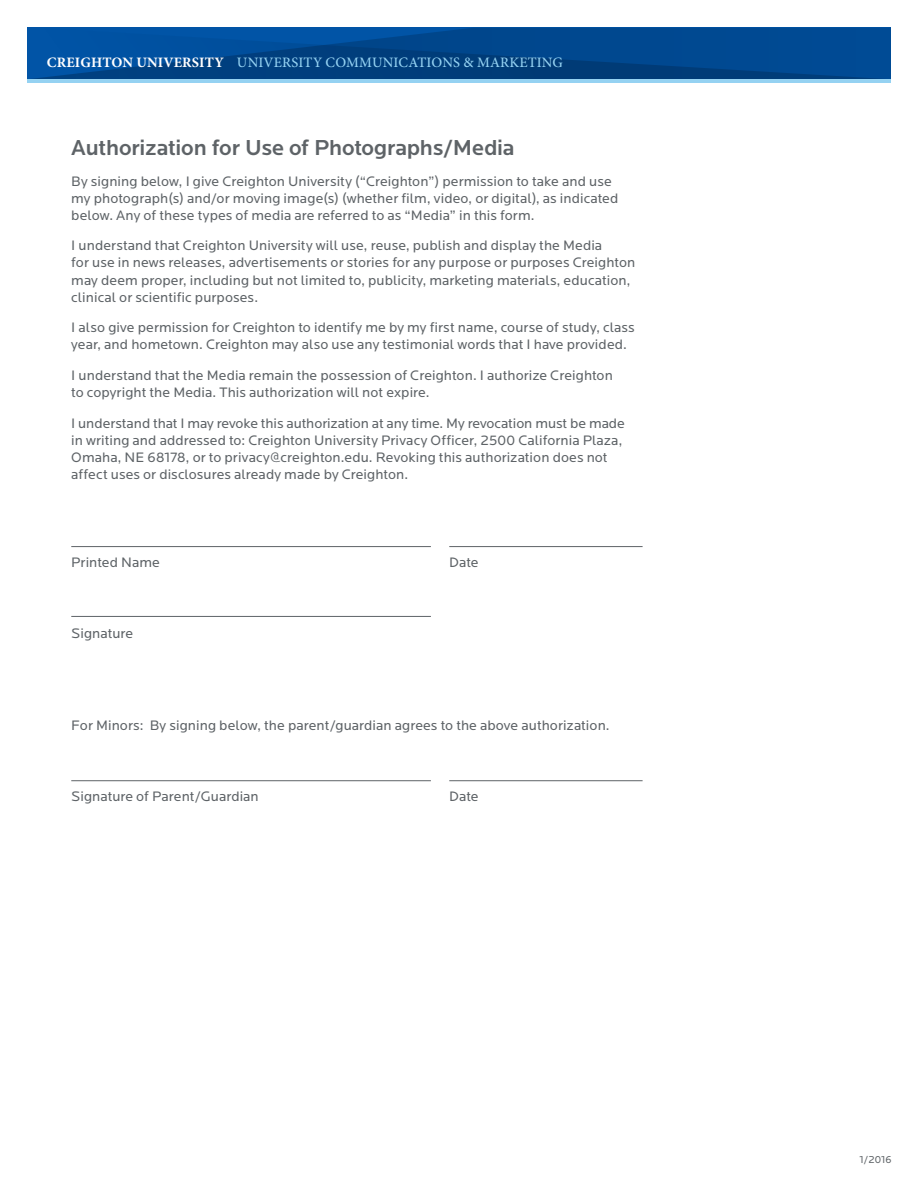
<style>
.page{position:relative;width:918px;height:1188px;background:#fff}
.page>*{position:absolute;margin:0;border:0;box-sizing:border-box;transform-origin:0 0}
.Heading_3{font:500 22.5px "Locator";letter-spacing:-.01em;color:#5e6367}
.t1{font:500 14.4px "Minion Pro";letter-spacing:.01em;color:#95d2f2}
.Body{font:14.25px/17.1px "Locator";letter-spacing:.005em;color:#5e6367}
.Base_Font{font:10.5px "Locator";color:#5e6367}
.s1{font-weight:700;color:#fff}
</style>
<div class="page">
<svg style="left:27px;top:27px;width:864px;height:52px;background:#00478e"></svg>
<hr style="left:27px;top:79px;width:864px;height:4px;background:#95d2f2">
<hr style="left:71px;top:546px;width:360px;height:1px;background:#5e6367">
<hr style="left:71px;top:616px;width:360px;height:1px;background:#5e6367">
<hr style="left:449px;top:546px;width:194px;height:1px;background:#5e6367">
<hr style="left:71px;top:780px;width:360px;height:1px;background:#5e6367">
<hr style="left:449px;top:780px;width:194px;height:1px;background:#5e6367">
<p class="t1" style="left:47px;top:52px;width:518px"><span class="s1">CREIGHTON UNIVERSITY</span> UNIVERSITY COMMUNICATIONS &amp; MARKETING</p>
<p class="Heading_3" style="left:71px;top:135px;width:445px">Authorization for Use of Photographs/Media</p>
<p class="Body" style="left:71px;top:173px;width:549px">By signing below, I give Creighton University (“Creighton”) permission to take and use my photograph(s) and/or moving image(s) (whether film, video, or digital), as indicated below. Any of these types of media are referred to as “Media” in this form.</p>
<p class="Body" style="left:71px;top:237px;width:566px">I understand that Creighton University will use, reuse, publish and display the Media<br>for use in news releases, advertisements or stories for any purpose or purposes Creighton may deem proper, including but not limited to, publicity, marketing materials, education, clinical or scientific purposes.</p>
<p class="Body" style="left:71px;top:319px;width:565px">I also give permission for Creighton to identify me by my first name, course of study, class year, and hometown. Creighton may also use any testimonial words that I have provided.</p>
<p class="Body" style="left:71px;top:367px;width:543px">I understand that the Media remain the possession of Creighton. I authorize Creighton to copyright the Media. This authorization will not expire.</p>
<p class="Body" style="left:71px;top:415px;width:555px">I understand that I may revoke this authorization at any time. My revocation must be made in writing and addressed to: Creighton University Privacy Officer, 2500 California Plaza, Omaha, NE 68178, or to privacy@creighton.edu. Revoking this authorization does not affect uses or disclosures already made by Creighton.</p>
<p class="Body" style="left:71px;top:554px;width:90px">Printed Name</p>
<p class="Body" style="left:449px;top:554px;width:31px">Date</p>
<p class="Body" style="left:71px;top:625px;width:63px">Signature</p>
<p class="Body" style="left:71px;top:717px;width:540px">For Minors: By signing below, the parent/guardian agrees to the above authorization.</p>
<p class="Body" style="left:71px;top:788px;width:189px">Signature of Parent/Guardian</p>
<p class="Body" style="left:449px;top:788px;width:31px">Date</p>
<p class="Base_Font" style="left:859px;top:1154px;width:34px">1/2016</p>
</div>
